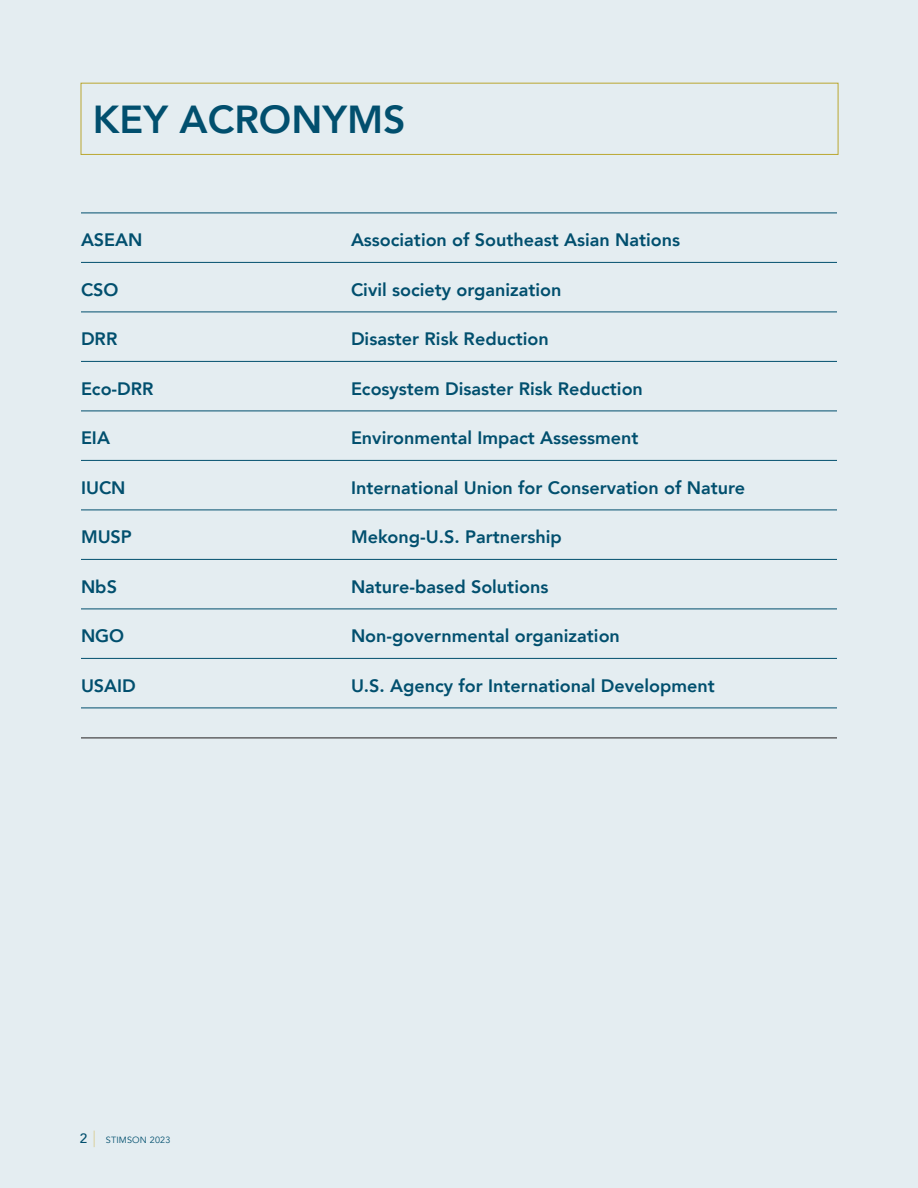
<style>
.page{position:relative;width:918px;height:1188px;background:#e4edf1}
.page>*{position:absolute;margin:0;border:0;box-sizing:border-box;transform-origin:0 0}
.t1{font:800 39px "Avenir";color:#014f6e}
.t2{font:800 18px "Avenir";color:#014f6e}
.t3{font:9px "Avenir";letter-spacing:.02em;color:#014f6e}
.s1{font-weight:500;font-size:13.5px}
.s2{font-weight:300;font-size:16.5px;color:#d9cc8f}
</style>
<div class="page">
<div style="left:81px;top:83px;width:757px;height:72px;background:#e4edf1;border:1px solid #baa731"></div>
<hr style="left:81px;top:213px;width:756px;height:1px;background:#014f6e">
<hr style="left:81px;top:262px;width:756px;height:1px;background:#014f6e">
<hr style="left:81px;top:312px;width:756px;height:1px;background:#014f6e">
<hr style="left:81px;top:361px;width:756px;height:1px;background:#014f6e">
<hr style="left:81px;top:411px;width:756px;height:1px;background:#014f6e">
<hr style="left:81px;top:460px;width:756px;height:1px;background:#014f6e">
<hr style="left:81px;top:510px;width:756px;height:1px;background:#014f6e">
<hr style="left:81px;top:559px;width:756px;height:1px;background:#014f6e">
<hr style="left:81px;top:609px;width:756px;height:1px;background:#014f6e">
<hr style="left:81px;top:658px;width:756px;height:1px;background:#014f6e">
<hr style="left:81px;top:708px;width:756px;height:1px;background:#014f6e">
<hr style="left:81px;top:738px;width:756px;height:1px;background:#231f20">
<h1 class="t1" style="left:93px;top:89px;width:314px">KEY ACRONYMS</h1>
<p class="t2" style="left:81px;top:226px;width:63px">ASEAN</p>
<p class="t2" style="left:351px;top:226px;width:331px">Association of Southeast Asian Nations</p>
<p class="t2" style="left:81px;top:276px;width:39px">CSO</p>
<p class="t2" style="left:351px;top:276px;width:212px">Civil society organization</p>
<p class="t2" style="left:81px;top:325px;width:38px">DRR</p>
<p class="t2" style="left:351px;top:325px;width:199px">Disaster Risk Reduction</p>
<p class="t2" style="left:81px;top:375px;width:74px">Eco-DRR</p>
<p class="t2" style="left:351px;top:375px;width:293px">Ecosystem Disaster Risk Reduction</p>
<p class="t2" style="left:81px;top:424px;width:30px">EIA</p>
<p class="t2" style="left:351px;top:424px;width:289px">Environmental Impact Assessment</p>
<p class="t2" style="left:81px;top:474px;width:46px">IUCN</p>
<p class="t2" style="left:351px;top:474px;width:396px">International Union for Conservation of Nature</p>
<p class="t2" style="left:81px;top:523px;width:52px">MUSP</p>
<p class="t2" style="left:351px;top:523px;width:212px">Mekong-U.S. Partnership</p>
<p class="t2" style="left:81px;top:573px;width:37px">NbS</p>
<p class="t2" style="left:351px;top:573px;width:199px">Nature-based Solutions</p>
<p class="t2" style="left:81px;top:622px;width:45px">NGO</p>
<p class="t2" style="left:351px;top:622px;width:270px">Non-governmental organization</p>
<p class="t2" style="left:81px;top:672px;width:56px">USAID</p>
<p class="t2" style="left:351px;top:672px;width:365px">U.S. Agency for International Development</p>
<p class="t3" style="left:80px;top:1135px;width:92px"><span class="s1">2</span> <span class="s2">|</span> STIMSON 2023</p>
</div>
